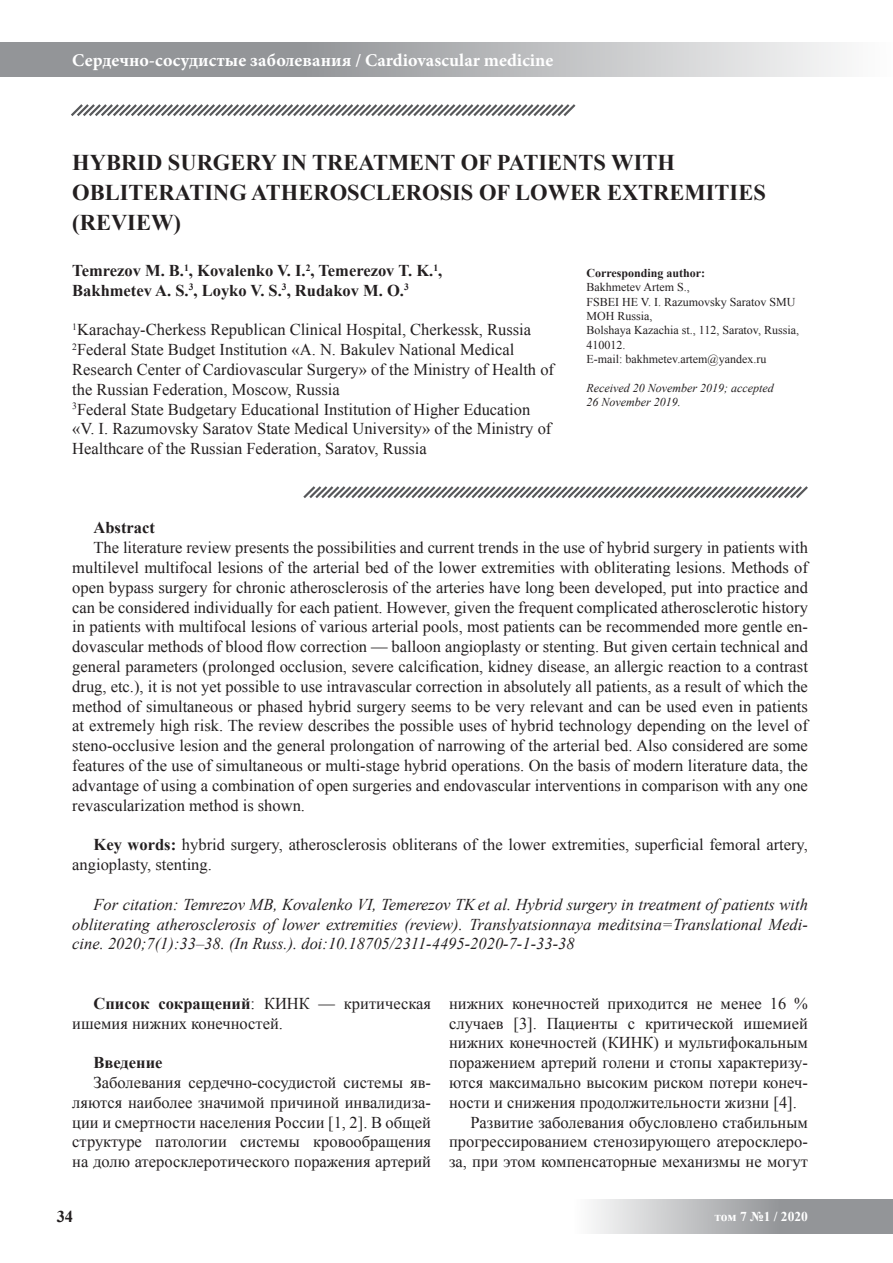
<style>
.page{position:relative;width:893px;height:1263px;background:#fff}
.page>*{position:absolute;margin:0;border:0;box-sizing:border-box;transform-origin:0 0}
.t1{font:700 22.5px/30px "Times New Roman";color:#231f20}
.t2{font:700 18px "Minion Pro";color:#fff}
.t3{font:16.5px/19.8px "Times New Roman";color:#231f20}
.t4{font:italic 16.5px/19.8px "Times New Roman";color:#231f20;text-align:justify}
.t5{font:700 16.5px/19.8px "Times New Roman";color:#231f20}
.t6{font:700 13.5px "Times New Roman";color:#fff}
.t7{font:12px/14.4px "Times New Roman";color:#231f20}
.t8{font:italic 12px/14.4px "Times New Roman";color:#231f20}
.t9{font:700 12px "Times New Roman";color:#231f20}
.s1{font-weight:700}
</style>
<div class="page">
<svg style="left:592px;top:1199px;width:301px;height:34px;background:#b1b2b5"></svg>
<svg style="left:0;top:43px;width:842px;height:34px;background:#b2b3b5"></svg>
<svg style="left:303px;top:486px;width:505px;height:12px"></svg>
<svg style="left:71px;top:104px;width:505px;height:12px"></svg>
<p class="t2" style="left:72px;top:48px;width:483px">Сердечно-сосудистые заболевания / Cardiovascular medicine</p>
<h1 class="t1" style="left:72px;top:147px;width:695px">HYBRID SURGERY IN TREATMENT OF PATIENTS WITH<br>OBLITERATING ATHEROSCLEROSIS OF LOWER EXTREMITIES (REVIEW)</h1>
<p class="t9" style="left:586px;top:264px;width:120px">Corresponding author:</p>
<p class="t7" style="left:586px;top:280px;width:214px">Bakhmetev Artem S.,<br>FSBEI HE V. I. Razumovsky Saratov SMU<br>MOH Russia,<br>Bolshaya Kazachia st., 112, Saratov, Russia,<br>410012.<br>Е-mail: bakhmetev.artem@yandex.ru</p>
<p class="t8" style="left:586px;top:380px;width:189px">Received 20 November 2019; accepted<br>26 November 2019.</p>
<p class="t5" style="left:72px;top:260px;width:371px">Temrezov M. B.<sup>1</sup>, Kovalenko V. I.<sup>2</sup>, Temerezov T. K.<sup>1</sup>,<br>Bakhmetev A. S.<sup>3</sup>, Loyko V. S.<sup>3</sup>, Rudakov M. O.<sup>3</sup></p>
<p class="t3" style="left:72px;top:320px;width:483px"><sup>1</sup>Karachay-Cherkess Republican Clinical Hospital, Cherkessk, Russia <sup>2</sup>Federal State Budget Institution «A. N. Bakulev National Medical Research Center of Cardiovascular Surgery» of the Ministry of Health of the Russian Federation, Moscow, Russia<br><sup>3</sup>Federal State Budgetary Educational Institution of Higher Education «V. I. Razumovsky Saratov State Medical University» of the Ministry of Healthcare of the Russian Federation, Saratov, Russia</p>
<p class="t5" style="left:94px;top:518px;width:63px">Abstract</p>
<p class="t3" style="left:72px;top:538px;width:737px;text-align:justify;text-indent:21px">The literature review presents the possibilities and current trends in the use of hybrid surgery in patients with multilevel multifocal lesions of the arterial bed of the lower extremities with obliterating lesions. Methods of open bypass surgery for chronic atherosclerosis of the arteries have long been developed, put into practice and can be considered individually for each patient. However, given the frequent complicated atherosclerotic history in patients with multifocal lesions of various arterial pools, most patients can be recommended more gentle en&shy;dovascular methods of blood flow correction — balloon angioplasty or stenting. But given certain technical and general parameters (prolonged occlusion, severe calcification, kidney disease, an allergic reaction to a contrast drug, etc.), it is not yet possible to use intravascular correction in absolutely all patients, as a result of which the method of simultaneous or phased hybrid surgery seems to be very relevant and can be used even in patients at extremely high risk. The review describes the possible uses of hybrid technology depending on the level of steno-occlusive lesion and the general prolongation of narrowing of the arterial bed. Also considered are some features of the use of simultaneous or multi-stage hybrid operations. On the basis of modern literature data, the advantage of using a combination of open surgeries and endovascular interventions in comparison with any one revascularization method is shown.</p>
<p class="t3" style="left:72px;top:835px;width:737px;text-indent:21px"><span class="s1">Key words:</span> hybrid surgery, atherosclerosis obliterans of the lower extremities, superficial femoral artery, angioplasty, stenting.</p>
<p class="t4" style="left:72px;top:894px;width:737px;text-indent:21px">For citation: Temrezov MB, Kovalenko VI, Temerezov TK et al. Hybrid surgery in treatment of patients with obliterating atherosclerosis of lower extremities (review). Translyatsionnaya meditsina=Translational Medi&shy;cine. 2020;7(1):33–38. (In Russ.). doi:10.18705/2311-4495-2020-7-1-33-38</p>
<p class="t3" style="left:72px;top:993px;width:360px;text-indent:21px"><span class="s1">Список сокращений</span>: КИНК — критическая ишемия нижних конечностей.</p>
<p class="t5" style="left:94px;top:1052px;width:71px">Введение</p>
<p class="t3" style="left:72px;top:1072px;width:360px;text-align:justify;text-indent:21px">Заболевания сердечно-сосудистой системы яв&shy;ляются наиболее значимой причиной инвалидиза&shy;ции и смертности населения России [1, 2]. В общей структуре патологии системы кровообращения на долю атеросклеротического поражения артерий</p>
<p class="t3" style="left:449px;top:993px;width:360px">нижних конечностей приходится не менее 16 %</p>
<p class="t3" style="left:449px;top:1013px;width:360px">случаев [3]. Пациенты с критической ишемией</p>
<p class="t3" style="left:449px;top:1033px;width:360px">нижних конечностей (КИНК) и мультифокальным</p>
<p class="t3" style="left:449px;top:1052px;width:360px">поражением артерий голени и стопы характеризу-</p>
<p class="t3" style="left:449px;top:1072px;width:360px">ются максимально высоким риском потери конеч-</p>
<p class="t3" style="left:449px;top:1092px;width:349px">ности и снижения продолжительности жизни [4].</p>
<p class="t3" style="left:470px;top:1112px;width:339px">Развитие заболевания обусловлено стабильным</p>
<p class="t3" style="left:449px;top:1132px;width:360px">прогрессированием стенозирующего атеросклеро-</p>
<p class="t3" style="left:449px;top:1151px;width:360px">за, при этом компенсаторные механизмы не могут</p>
<p class="t5" style="left:57px;top:1206px;width:18px">34</p>
<p class="t6" style="left:714px;top:1207px;width:95px">том 7 №1 / 2020</p>
</div>
